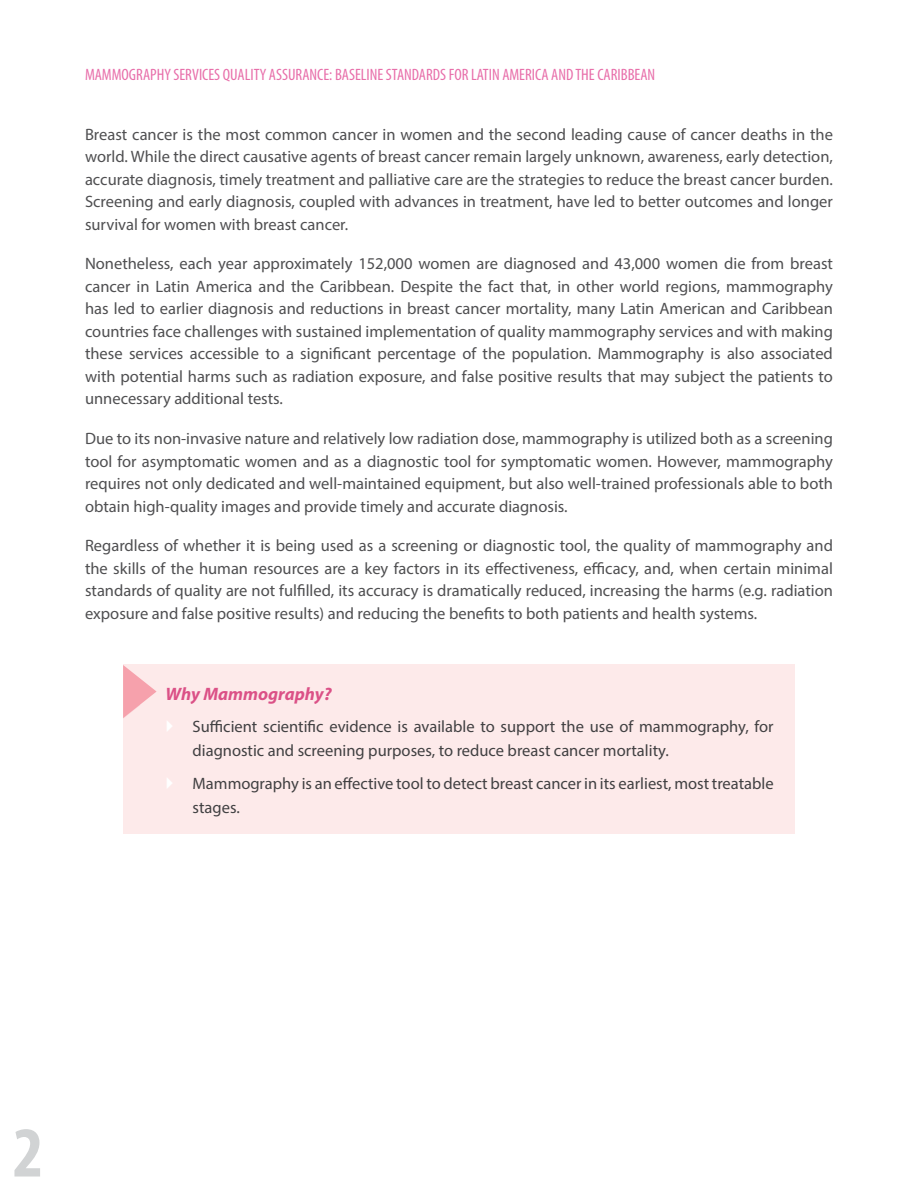
<style>
.page{position:relative;width:918px;height:1188px;background:#fff}
.page>*{position:absolute;margin:0;border:0;box-sizing:border-box;transform-origin:0 0}
.t1{font:700 condensed 72px "Myriad Pro";color:#d1d3d4}
.t2{font:italic 700 18px "Myriad Pro";color:#db5187}
.t3{font:16.5px/22.5px "Myriad Pro";color:#4f4f51;text-align:justify}
.t4{font:16.5px/24px "Myriad Pro";color:#414042}
.t5{font:condensed 16.5px "Myriad Pro";color:#e86faa}
</style>
<div class="page">
<div style="left:123px;top:665px;width:672px;height:169px;background:#fdeaea"></div>
<svg style="left:123px;top:665px;width:34px;height:53px"></svg>
<p class="t5" style="left:85px;top:64px;width:572px">MAMMOGRAPHY SERVICES QUALITY ASSURANCE: BASELINE STANDARDS FOR LATIN AMERICA AND THE CARIBBEAN</p>
<p class="t3" style="left:85px;top:123px;width:750px">Breast cancer is the most common cancer in women and the second leading cause of cancer deaths in the world. While the direct causative agents of breast cancer remain largely unknown, awareness, early detection, accurate diagnosis, timely treatment and palliative care are the strategies to reduce the breast cancer burden.<br>Screening and early diagnosis, coupled with advances in treatment, have led to better outcomes and longer survival for women with breast cancer.</p>
<p class="t3" style="left:85px;top:252px;width:750px">Nonetheless, each year approximately 152,000 women are diagnosed and 43,000 women die from breast cancer in Latin America and the Caribbean. Despite the fact that, in other world regions, mammography has led to earlier diagnosis and reductions in breast cancer mortality, many Latin American and Caribbean countries face challenges with sustained implementation of quality mammography services and with making these services accessible to a significant percentage of the population. Mammography is also associated with potential harms such as radiation exposure, and false positive results that may subject the patients to unnecessary additional tests.</p>
<p class="t3" style="left:85px;top:427px;width:750px">Due to its non-invasive nature and relatively low radiation dose, mammography is utilized both as a screening tool for asymptomatic women and as a diagnostic tool for symptomatic women. However, mammography requires not only dedicated and well-maintained equipment, but also well-trained professionals able to both obtain high-quality images and provide timely and accurate diagnosis.</p>
<p class="t3" style="left:85px;top:534px;width:749px">Regardless of whether it is being used as a screening or diagnostic tool, the quality of mammography and the skills of the human resources are a key factors in its effectiveness, efficacy, and, when certain minimal standards of quality are not fulfilled, its accuracy is dramatically reduced, increasing the harms (e.g. radiation exposure and false positive results) and reducing the benefits to both patients and health systems.</p>
<p class="t2" style="left:166px;top:682px;width:168px">Why Mammography?</p>
<p class="t4" style="left:193px;top:714px;width:582px">Sufficient scientific evidence is available to support the use of mammography, for diagnostic and screening purposes, to reduce breast cancer mortality.</p>
<p class="t4" style="left:193px;top:771px;width:583px">Mammography is an effective tool to detect breast cancer in its earliest, most treatable stages.</p>
<h1 class="t1" style="left:13px;top:1108px;width:32px">2</h1>
</div>
